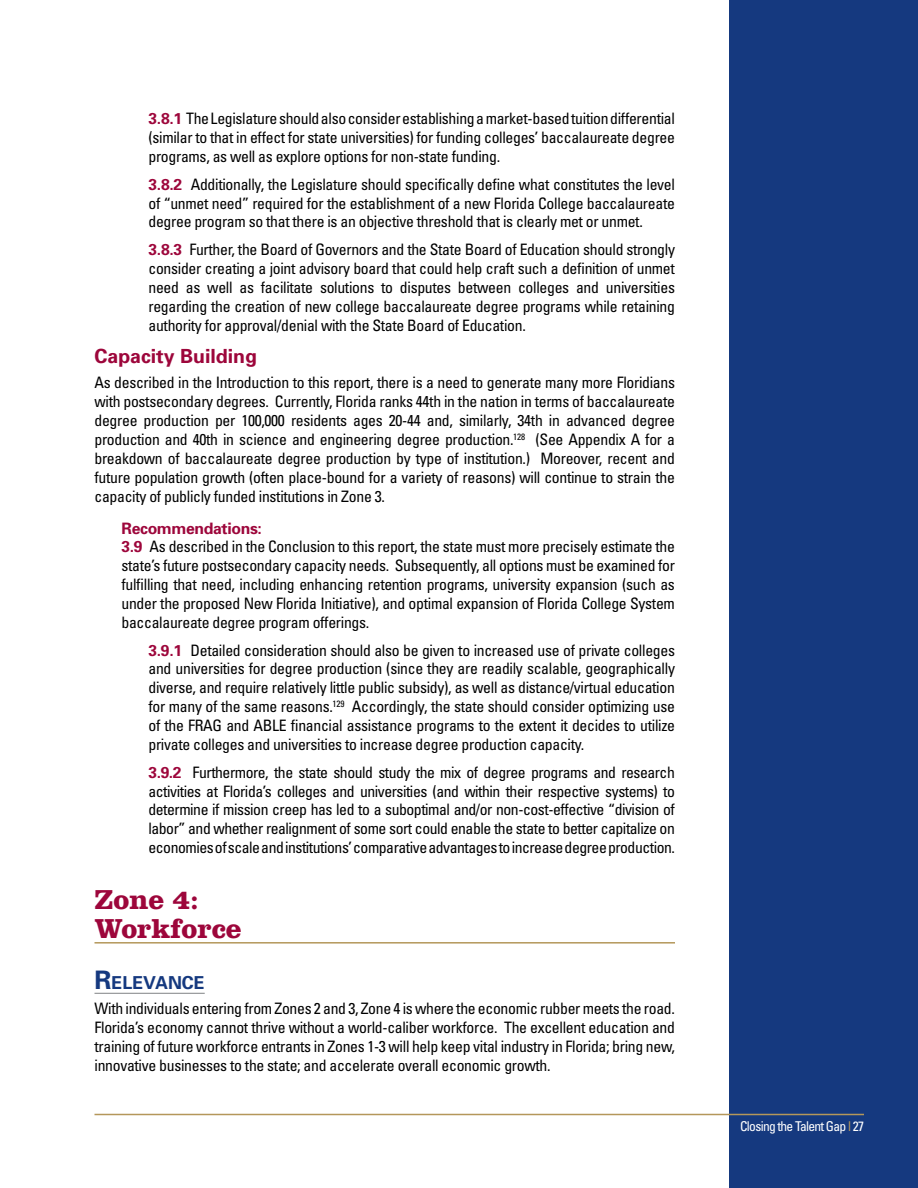
<style>
.page{position:relative;width:918px;height:1188px;background:#fff}
.page>*{position:absolute;margin:0;border:0;box-sizing:border-box;transform-origin:0 0}
.t1{font:700 28.5px/28.5px "Clarendon";color:#9d063b}
.t2{font:700 19.5px "Univers";color:#9d063b}
.t3{font:700 17.85px "Univers";color:#15397f}
.t4{font:condensed 15.75px/18.9px "Univers";letter-spacing:-.02em;color:#000;text-align:justify}
.t5{font:condensed 13.5px "Univers";letter-spacing:-.05em;color:#fff}
.s1{font-weight:700;font-stretch:normal;color:#9d063b}
.s2{font-size:25.5px}
.s3{color:#b4975a}
</style>
<div class="page">
<div style="left:729px;top:0;width:189px;height:1188px;background:#15397f"></div>
<hr style="left:94px;top:1114px;width:770px;height:1px;background:#b4975a">
<hr style="left:94px;top:942px;width:581px;height:2px;background:#b4975a">
<hr style="left:94px;top:993px;width:111px;height:1px;background:#808285">
<p class="t4" style="left:148px;top:109px;width:528px"><span class="s1">3.8.1</span> The Legislature should also consider establishing a market-based tuition differential (similar to that in effect for state universities) for funding colleges’ baccalaureate degree programs, as well as explore options for non-state funding.</p>
<p class="t4" style="left:148px;top:174px;width:528px"><span class="s1">3.8.2</span> Additionally, the Legislature should specifically define what constitutes the level of “unmet need” required for the establishment of a new Florida College baccalaureate degree program so that there is an objective threshold that is clearly met or unmet.</p>
<p class="t4" style="left:148px;top:240px;width:528px"><span class="s1">3.8.3</span> Further, the Board of Governors and the State Board of Education should strongly consider creating a joint advisory board that could help craft such a definition of unmet need as well as facilitate solutions to disputes between colleges and universities regarding the creation of new college baccalaureate degree programs while retaining authority for approval/denial with the State Board of Education.</p>
<p class="t2" style="left:94px;top:343px;width:164px">Capacity Building</p>
<p class="t4" style="left:94px;top:373px;width:582px">As described in the Introduction to this report, there is a need to generate many more Floridians with postsecondary degrees. Currently, Florida ranks 44th in the nation in terms of baccalaureate degree production per 100,000 residents ages 20-44 and, similarly, 34th in advanced degree production and 40th in science and engineering degree production.<sup>128</sup> (See Appendix A for a breakdown of baccalaureate degree production by type of institution.) Moreover, recent and future population growth (often place-bound for a variety of reasons) will continue to strain the capacity of publicly funded institutions in Zone 3.</p>
<p class="t4" style="left:121px;top:518px;width:555px;text-align:left"><span class="s1">Recommendations:<br>3.9</span> As described in the Conclusion to this report, the state must more precisely estimate the state’s future postsecondary capacity needs. Subsequently, all options must be examined for fulfilling that need, including enhancing retention programs, university expansion (such as under the proposed New Florida Initiative), and optimal expansion of Florida College System baccalaureate degree program offerings.</p>
<p class="t4" style="left:148px;top:640px;width:528px"><span class="s1">3.9.1</span> Detailed consideration should also be given to increased use of private colleges and universities for degree production (since they are readily scalable, geographically diverse, and require relatively little public subsidy), as well as distance/virtual education for many of the same reasons.<sup>129</sup> Accordingly, the state should consider optimizing use of the FRAG and ABLE financial assistance programs to the extent it decides to utilize private colleges and universities to increase degree production capacity.</p>
<p class="t4" style="left:148px;top:762px;width:528px"><span class="s1">3.9.2</span> Furthermore, the state should study the mix of degree programs and research activities at Florida’s colleges and universities (and within their respective systems) to determine if mission creep has led to a suboptimal and/or non-cost-effective “division of labor” and whether realignment of some sort could enable the state to better capitalize on economies of scale and institutions’ comparative advantages to increase degree production.</p>
<h1 class="t1" style="left:94px;top:885px;width:149px">Zone 4:<br>Workforce</h1>
<p class="t3" style="left:94px;top:971px;width:112px"><span class="s2">R</span>ELEVANCE</p>
<p class="t4" style="left:94px;top:999px;width:582px">With individuals entering from Zones 2 and 3, Zone 4 is where the economic rubber meets the road.<br>Florida’s economy cannot thrive without a world-caliber workforce. The excellent education and training of future workforce entrants in Zones 1-3 will help keep vital industry in Florida; bring new, innovative businesses to the state; and accelerate overall economic growth.</p>
<p class="t5" style="left:740px;top:1118px;width:125px">Closing the Talent Gap <span class="s3">l</span> 27</p>
</div>
